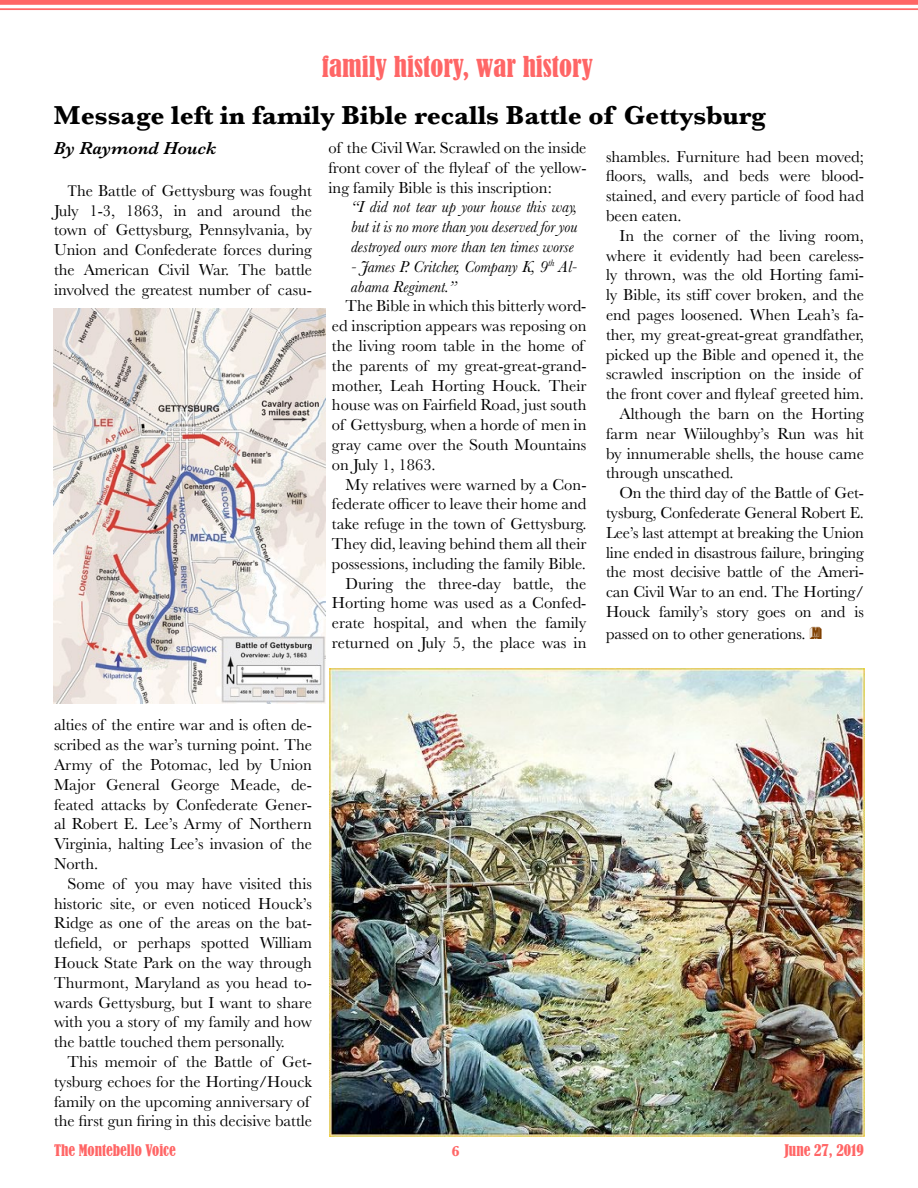
<style>
.page{position:relative;width:918px;height:1188px;background:#fff}
.page>*{position:absolute;margin:0;border:0;box-sizing:border-box;transform-origin:0 0}
.t1{font:700 27px "Baskerville";color:#000}
.t2{font:condensed 27px "Bernard";color:#f66}
.t3{font:italic 600 18px "Baskerville";color:#000}
.t4{font:16.5px/19.8px "Baskerville";color:#000;text-align:justify}
.t5{font:italic 16.5px/19.8px "Baskerville";color:#000;text-align:justify}
.t6{font:condensed 15px "Bernard";color:#f66}
.t7{font:700 15px "Baskerville";color:#f66}
.s1{font-family:"Buxom D";font-size:18px;color:#804000}
.s2{font-family:"Times New Roman";font-size:15.75px}
</style>
<div class="page">
<div style="left:0;top:0;width:918px;height:5px;background:#f66"></div>
<hr style="left:0;top:8px;width:918px;height:2px;background:#f66">
<img style="left:54px;top:309px;width:272px;height:395px">
<img style="left:330px;top:668px;width:534px;height:468px">
<h1 class="t2" style="left:322px;top:51px;width:273px">family history, war history</h1>
<h1 class="t1" style="left:54px;top:96px;width:713px">Message left in family Bible recalls Battle of Gettysburg</h1>
<p class="t4" style="left:606px;top:147px;width:260px">shambles. Furniture had been moved; floors, walls, and beds were blood&shy;stained, and every particle of food had been eaten.</p>
<p class="t4" style="left:619px;top:226px;width:246px">In the corner of the living room,</p>
<p class="t4" style="left:606px;top:246px;width:260px">where it evidently had been careless-</p>
<p class="t4" style="left:606px;top:266px;width:260px">ly thrown, was the old Horting fami-</p>
<p class="t4" style="left:606px;top:285px;width:260px">ly Bible, its stiff cover broken, and the</p>
<p class="t4" style="left:606px;top:305px;width:260px">end pages loosened. When Leah’s fa-</p>
<p class="t4" style="left:606px;top:325px;width:260px">ther, my great-great-great grandfather,</p>
<p class="t4" style="left:606px;top:345px;width:260px">picked up the Bible and opened it, the</p>
<p class="t4" style="left:606px;top:365px;width:257px">scrawled inscription on the inside of</p>
<p class="t4" style="left:606px;top:384px;width:259px">the front cover and flyleaf greeted him.</p>
<p class="t4" style="left:619px;top:404px;width:246px">Although the barn on the Horting</p>
<p class="t4" style="left:606px;top:424px;width:260px">farm near Wiiloughby’s Run was hit</p>
<p class="t4" style="left:606px;top:444px;width:260px">by innumerable shells, the house came</p>
<p class="t4" style="left:606px;top:464px;width:129px">through unscathed.</p>
<p class="t4" style="left:619px;top:483px;width:246px">On the third day of the Battle of Get-</p>
<p class="t4" style="left:606px;top:503px;width:260px">tysburg, Confederate General Robert E.</p>
<p class="t4" style="left:606px;top:523px;width:259px">Lee’s last attempt at breaking the Union</p>
<p class="t4" style="left:606px;top:543px;width:259px">line ended in disastrous failure, bringing</p>
<p class="t4" style="left:606px;top:563px;width:259px">the most decisive battle of the Ameri-</p>
<p class="t4" style="left:606px;top:582px;width:259px">can Civil War to an end. The Horting/</p>
<p class="t4" style="left:606px;top:602px;width:259px">Houck family’s story goes on and is</p>
<p class="t4" style="left:606px;top:624px;width:218px">passed on to other generations. <span class="s1">M</span></p>
<p class="t4" style="left:328px;top:138px;width:260px">of the Civil War. Scrawled on the inside front cover of the flyleaf of the yellow&shy;ing family Bible is this inscription:</p>
<p class="t5" style="left:351px;top:197px;width:228px">“I did not tear up your house this way, but it is no more than you deserved for you destroyed ours more than ten times worse</p>
<p class="t5" style="left:351px;top:257px;width:228px">- James P. Critcher, Company K, 9<sup>th</sup> Al&shy;abama Regiment.”</p>
<p class="t4" style="left:332px;top:296px;width:256px;text-align:left;text-indent:13px">The Bible in which this bitterly word&shy;ed inscription appears was reposing on the living room table in the home of the parents of my great-great-grand&shy;mother, Leah Horting Houck. Their house was on Fairfield Road, just south of Gettysburg, when a horde of men in gray came over the South Mountains on July 1, 1863.</p>
<p class="t4" style="left:332px;top:475px;width:256px;text-align:right">My relatives were warned by a Con&shy;federate officer to leave their home and take refuge in the town of Gettysburg.<br>They did, leaving behind them all their possessions, including the family Bible.<br>During the three-day battle, the Horting home was used as a Confed&shy;erate hospital, and when the family returned on July 5, the place was in</p>
<p class="t3" style="left:54px;top:136px;width:164px">By Raymond Houck</p>
<p class="t4" style="left:54px;top:181px;width:260px;text-indent:13px"><span class="s2">T</span>he Battle of Gettysburg was fought July 1-3, 1863, in and around the town of Gettysburg, Pennsylvania, by Union and Confederate forces during the American Civil War. The battle involved the greatest number of casu-</p>
<p class="t4" style="left:54px;top:716px;width:260px">alties of the entire war and is often de&shy;scribed as the war’s turning point. The Army of the Potomac, led by Union Major General George Meade, de&shy;feated attacks by Confederate Gener&shy;al Robert E. Lee’s Army of Northern Virginia, halting Lee’s invasion of the North.</p>
<p class="t4" style="left:54px;top:874px;width:260px;text-indent:13px">Some of you may have visited this historic site, or even noticed Houck’s Ridge as one of the areas on the bat&shy;tlefield, or perhaps spotted William Houck State Park on the way through Thurmont, Maryland as you head to&shy;wards Gettysburg, but I want to share with you a story of my family and how the battle touched them personally.</p>
<p class="t4" style="left:54px;top:1052px;width:260px;text-align:left;text-indent:13px">This memoir of the Battle of Get&shy;tysburg echoes for the Horting/Houck family on the upcoming anniversary of the first gun firing in this decisive battle</p>
<p class="t6" style="left:54px;top:1141px;width:123px">The Montebello Voice</p>
<p class="t7" style="left:452px;top:1140px;width:10px">6</p>
<p class="t6" style="left:784px;top:1141px;width:81px">June 27, 2019</p>
</div>
